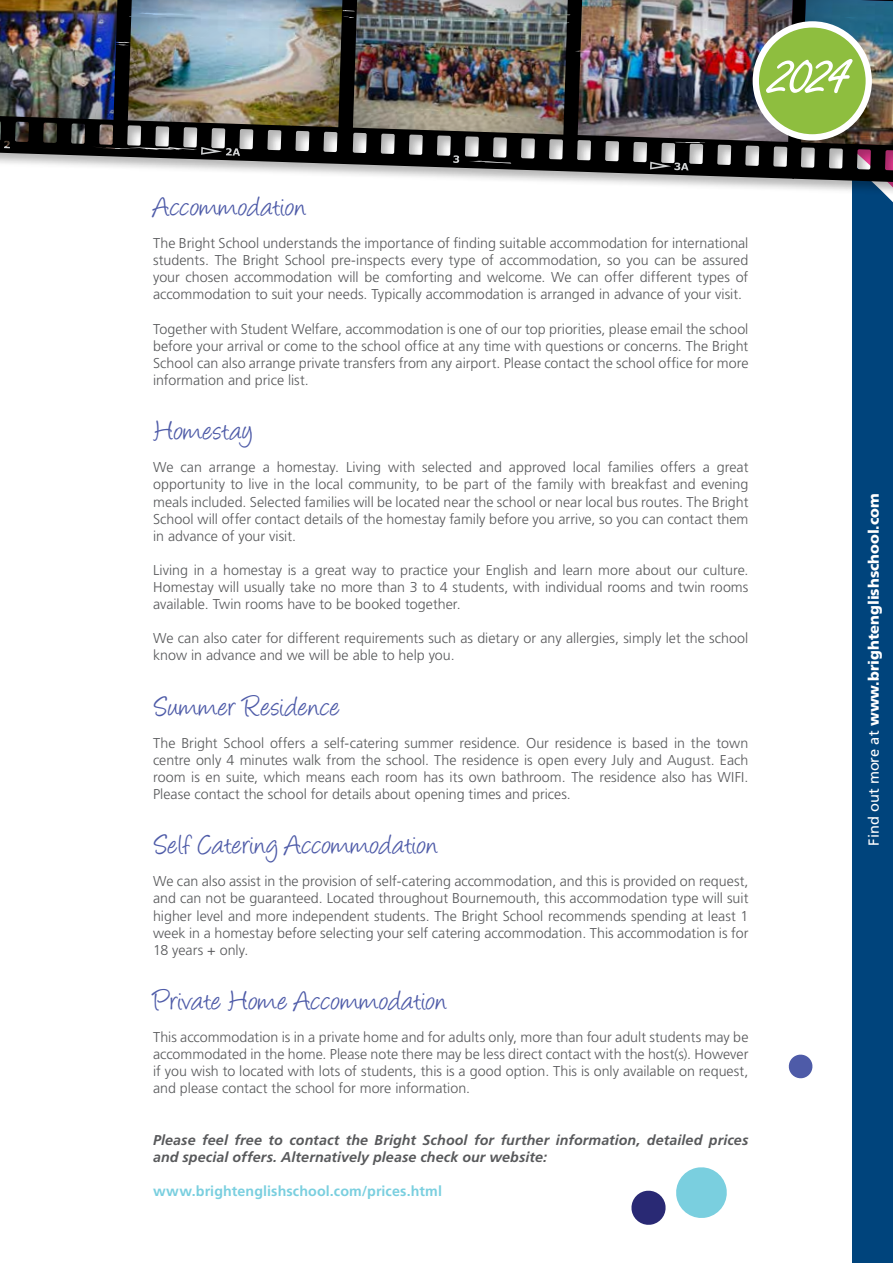
<style>
.page{position:relative;width:893px;height:1263px;background:#fff}
.page>*{position:absolute;margin:0;border:0;box-sizing:border-box;transform-origin:0 0}
.t1{font:67.5px "Freestyle Script";color:#fff}
.t2{font:30px "Vancouver";color:#4e5ba8}
.t3{font:900 14.7px "Frutiger";color:#fff}
.t4{font:300 14.25px/17.1px "Frutiger";color:#58595b;text-align:justify}
.t5{font:italic 700 14.25px/17.1px "Frutiger";letter-spacing:.005em;color:#58595b}
.t6{font:700 14.25px "Frutiger";letter-spacing:.01em;color:#7acfdf}
.s1{font-weight:400}
</style>
<div class="page">
<div style="left:853px;top:0;width:40px;height:1263px;background:#00447c"></div>
<div style="left:0;top:1191px;width:893px;height:72px;background:#fff"></div>
<svg style="left:676px;top:1167px;width:51px;height:51px"></svg>
<svg style="left:631px;top:1190px;width:35px;height:35px"></svg>
<svg style="left:788px;top:1054px;width:25px;height:25px"></svg>
<div style="left:0;top:0;width:893px;height:222px;background:#fff"></div>
<svg style="left:0;top:0;width:893px;height:198px"></svg>
<img style="left:351px;top:0;width:218px;height:137px">
<img style="left:576px;top:0;width:220px;height:143px">
<img style="left:800px;top:0;width:93px;height:147px">
<img style="left:126px;top:0;width:217px;height:128px">
<img style="left:0;top:0;width:120px;height:149px">
<div style="left:756px;top:24px;width:113px;height:113px;background:#8ebe3f;border-radius:50%"></div>
<div style="left:753px;top:21px;width:119px;height:120px;border:6px solid #fff;border-radius:50%"></div>
<h1 class="t1" style="left:771px;top:37px;width:83px">2024</h1>
<h2 class="t2" style="left:153px;top:186px;width:155px">Accommodation</h2>
<p class="t4" style="left:153px;top:235px;width:597px">The Bright School understands the importance of finding suitable accommodation for international students. The Bright School pre-inspects every type of accommodation, so you can be assured your chosen accommodation will be comforting and welcome. We can offer different types of accommodation to suit your needs. Typically accommodation is arranged in advance of your visit.</p>
<p class="t4" style="left:153px;top:320px;width:597px">Together with Student Welfare, accommodation is one of our top priorities, please email the school before your arrival or come to the school office at any time with questions or concerns. The Bright School can also arrange private transfers from any airport. Please contact the school office for more information and price list.</p>
<h2 class="t2" style="left:153px;top:410px;width:101px">Homestay</h2>
<p class="t4" style="left:153px;top:459px;width:597px">We can arrange a homestay. Living with selected and approved local families offers a great opportunity to live in the local community, to be part of the family with breakfast and evening meals included. Selected families will be located near the school or near local bus routes. The Bright School will offer contact details of the homestay family before you arrive, so you can contact them in advance of your visit.</p>
<p class="t4" style="left:153px;top:561px;width:597px">Living in a homestay is a great way to practice your English and learn more about our culture.<br>Homestay will usually take no more than 3 to 4 students, with individual rooms and twin rooms available. Twin rooms have to be booked together.</p>
<p class="t4" style="left:153px;top:630px;width:597px">We can also cater for different requirements such as dietary or any allergies, simply let the school know in advance and we will be able to help you.</p>
<h2 class="t2" style="left:153px;top:686px;width:189px">Summer Residence</h2>
<p class="t4" style="left:153px;top:734px;width:597px">The Bright School offers a self-catering summer residence. Our residence is based in the town centre only 4 minutes walk from the school. The residence is open every July and August. Each room is en suite, which means each room has its own bathroom. The residence also has WIFI.<br>Please contact the school for details about opening times and prices.</p>
<h2 class="t2" style="left:153px;top:824px;width:287px">Self Catering Accommodation</h2>
<p class="t4" style="left:153px;top:873px;width:597px">We can also assist in the provision of self-catering accommodation, and this is provided on request, and can not be guaranteed. Located throughout Bournemouth, this accommodation type will suit higher level and more independent students. The Bright School recommends spending at least 1 week in a homestay before selecting your self catering accommodation. This accommodation is for 18 years + only.</p>
<h2 class="t2" style="left:153px;top:980px;width:296px">Private Home Accommodation</h2>
<p class="t4" style="left:153px;top:1028px;width:597px">This accommodation is in a private home and for adults only, more than four adult students may be accommodated in the home. Please note there may be less direct contact with the host(s). However if you wish to located with lots of students, this is a good option. This is only available on request, and please contact the school for more information.</p>
<p class="t5" style="left:153px;top:1131px;width:597px">Please feel free to contact the Bright School for further information, detailed prices and special offers. Alternatively please check our website:</p>
<p class="t6" style="left:153px;top:1183px;width:290px">www.brightenglishschool.com/prices.html</p>
<p class="t3" style="left:865px;top:845px;width:354px;rotate:-90deg"><span class="s1">Find out more at</span> www.brightenglishschool.com</p>
</div>
